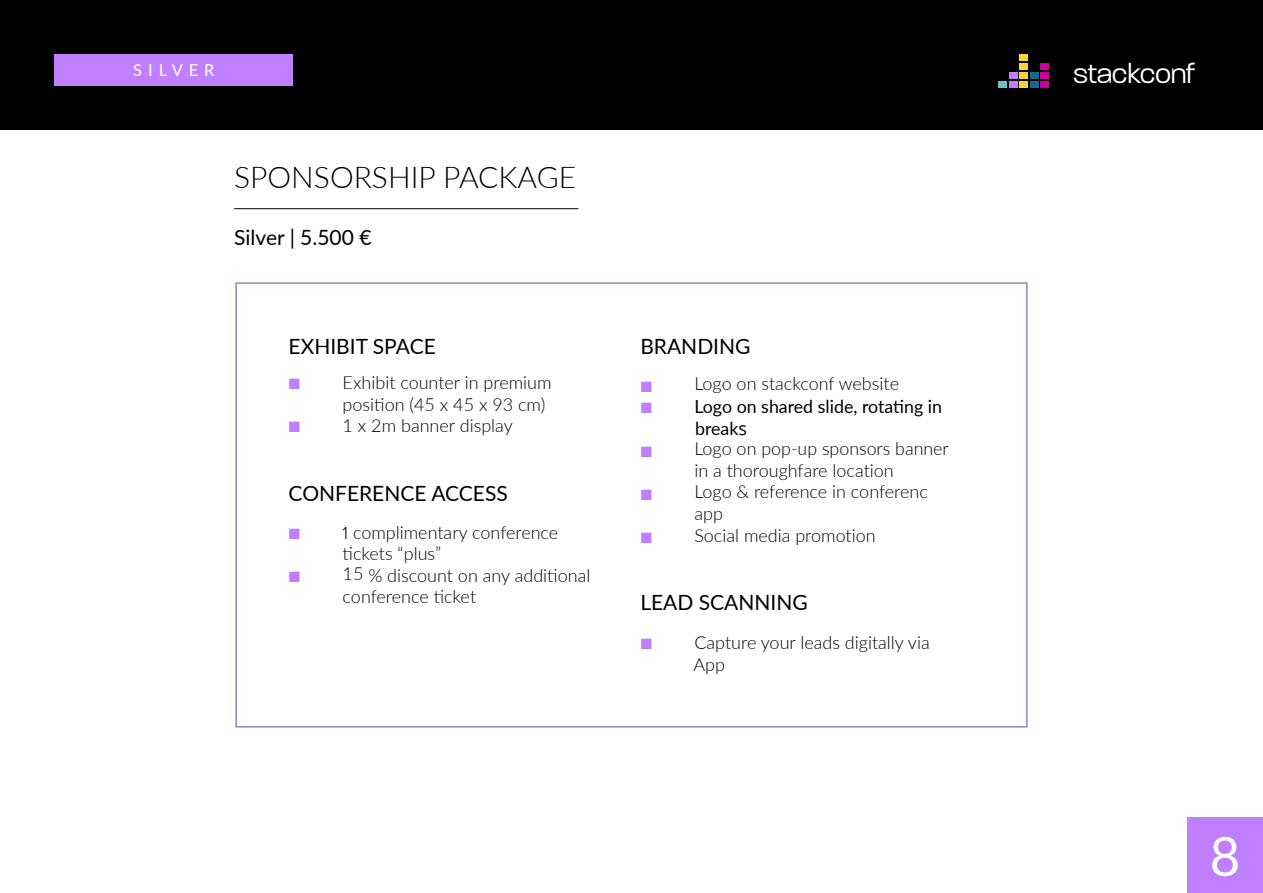
<style>
.page{position:relative;width:1263px;height:893px;background:#fff}
.page>*{position:absolute;margin:0;border:0;box-sizing:border-box;transform-origin:0 0}
.t1{font:53.85px "Lato";color:#fff}
.t2{font:300 30px "Lato";color:#000}
.t3{font:300 28.5px "Paralucent";letter-spacing:-.01em;color:#fff}
.t4{font:21px "Lato";color:#000}
.t5{font:300 18px/21.6px "Lato";color:#000}
.t6{font:18px/21.6px "Lato";color:#000}
.t7{font:16.5px "Lato";letter-spacing:.36em;color:#fff}
.s1{font-family:"Proxima Nova";color:#bf7fff}
.s2{font-family:"Proxima Nova"}
.s3{font-family:"Proxima Nova";font-weight:300;color:#bf7fff}
.s4{font-family:"Open Sans"}
</style>
<div class="page">
<div style="left:0;top:0;width:1263px;height:130px;background:#000"></div>
<div style="left:55px;top:54px;width:238px;height:32px;background:#bf7fff"></div>
<div style="left:1009px;top:81px;width:8px;height:7px;background:#bf7fff"></div>
<div style="left:1019px;top:81px;width:9px;height:7px;background:#ffd431"></div>
<div style="left:1030px;top:81px;width:8px;height:7px;background:#186885"></div>
<div style="left:1040px;top:81px;width:8px;height:7px;background:#c09"></div>
<div style="left:1009px;top:72px;width:8px;height:7px;background:#bf7fff"></div>
<div style="left:1019px;top:72px;width:9px;height:7px;background:#ffd431"></div>
<div style="left:1019px;top:63px;width:9px;height:7px;background:#ffd431"></div>
<div style="left:1019px;top:54px;width:9px;height:7px;background:#ffd431"></div>
<div style="left:1030px;top:72px;width:8px;height:7px;background:#186885"></div>
<div style="left:1040px;top:72px;width:8px;height:7px;background:#c09"></div>
<div style="left:1040px;top:63px;width:8px;height:7px;background:#c09"></div>
<div style="left:998px;top:81px;width:9px;height:7px;background:#6cc3c7"></div>
<div style="left:1187px;top:817px;width:76px;height:76px;background:#bf7fff"></div>
<hr style="left:234px;top:208px;width:344px;height:1px;background:#000">
<div style="left:235px;top:282px;width:793px;height:446px;border:2px solid #a182bb"></div>
<p class="t7" style="left:133px;top:59px;width:83px">SILVER</p>
<h3 class="t3" style="left:1074px;top:57px;width:123px">stackconf</h3>
<h2 class="t2" style="left:234px;top:156px;width:344px">SPONSORSHIP PACKAGE</h2>
<p class="t4" style="left:234px;top:223px;width:139px">Silver | 5.500 €</p>
<p class="t4" style="left:289px;top:331px;width:149px">EXHIBIT SPACE</p>
<p class="t5" style="left:343px;top:371px;width:210px;text-indent:-54px"><span class="s1">■</span> Exhibit counter in premium position (45 x 45 x 93 cm)</p>
<p class="t5" style="left:289px;top:414px;width:226px"><span class="s1">■</span> 1 x 2m banner display</p>
<p class="t4" style="left:289px;top:478px;width:221px">CONFERENCE ACCESS</p>
<p class="t5" style="left:343px;top:521px;width:217px;text-indent:-54px"><span class="s1">■</span> <span class="s2">1</span> complimentary conference tickets “plus”</p>
<p class="t5" style="left:343px;top:564px;width:249px;text-indent:-54px"><span class="s1">■</span> 15 % discount on any additional conference ticket</p>
<p class="t4" style="left:640px;top:331px;width:112px">BRANDING</p>
<p class="t5" style="left:640px;top:372px;width:260px"><span class="s1">■</span> Logo on stackconf website</p>
<p class="t6" style="left:695px;top:395px;width:249px;text-indent:-55px"><span class="s3">■</span> Logo on shared slide, rotating in break<span class="s4">s</span></p>
<p class="t5" style="left:640px;top:437px;width:310px;text-align:center"><span class="s1">■</span> Logo on pop-up sponsors banner in a thoroughfare location</p>
<p class="t5" style="left:694px;top:480px;width:235px;text-indent:-54px"><span class="s1">■</span> Logo &amp; reference in conferenc app</p>
<p class="t5" style="left:640px;top:524px;width:237px"><span class="s1">■</span> Social media promotion</p>
<p class="t4" style="left:640px;top:587px;width:169px">LEAD SCANNING</p>
<p class="t5" style="left:693px;top:631px;width:238px;text-indent:-53px"><span class="s1">■</span> Capture your leads digitally via<br>App</p>
<h1 class="t1" style="left:1209px;top:818px;width:32px">8</h1>
</div>
